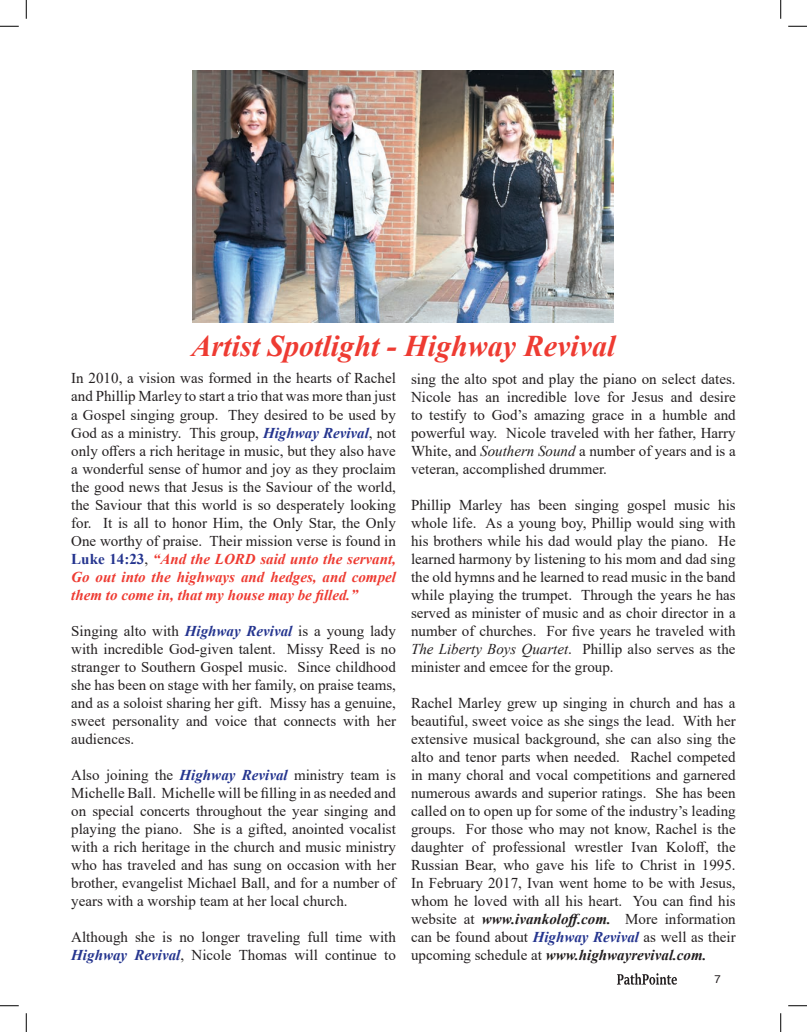
<style>
.page{position:relative;width:807px;height:1032px;background:#fff}
.page>*{position:absolute;margin:0;border:0;box-sizing:border-box;transform-origin:0 0}
.t1{font:italic 700 30px "Times New Roman";color:#ee3b32}
.t2{font:15px/18px "Times New Roman";color:#231f20;text-align:justify}
.t3{font:11.25px "Helvetica";color:#231f20}
.s1{font-weight:700;font-style:italic;color:#25358f}
.s2{font-weight:700;color:#25358f}
.s3{font-weight:700;font-style:italic;color:#ee3b32}
.s4{font-style:italic}
.s5{font-weight:700;font-style:italic}
</style>
<div class="page">
<img style="left:192px;top:71px;width:421px;height:252px">
<svg style="left:617px;top:973px;width:59px;height:11px"></svg>
<svg style="left:0;top:25px;width:19px;height:2px"></svg>
<svg style="left:788px;top:25px;width:18px;height:2px"></svg>
<svg style="left:0;top:1005px;width:19px;height:1px"></svg>
<svg style="left:788px;top:1005px;width:18px;height:1px"></svg>
<svg style="left:25px;top:0;width:2px;height:19px"></svg>
<svg style="left:25px;top:1013px;width:2px;height:18px"></svg>
<svg style="left:780px;top:0;width:1px;height:19px"></svg>
<svg style="left:780px;top:1013px;width:1px;height:18px"></svg>
<h1 class="t1" style="left:191px;top:325px;width:425px">Artist Spotlight - Highway Revival</h1>
<p class="t2" style="left:71px;top:369px;width:326px">In 2010, a vision was formed in the hearts of Rachel and Phillip Marley to start a trio that was more than just a Gospel singing group. They desired to be used by God as a ministry. This group, <span class="s1">Highway Revival</span>, not only offers a rich heritage in music, but they also have a wonderful sense of humor and joy as they proclaim the good news that Jesus is the Saviour of the world, the Saviour that this world is so desperately looking for. It is all to honor Him, the Only Star, the Only One worthy of praise. Their mission verse is found in <span class="s2">Luke 14:23</span>, <span class="s3">“And the LORD said unto the servant, Go out into the highways and hedges, and compel them to come in, that my house may be filled.”</span></p>
<p class="t2" style="left:71px;top:621px;width:326px">Singing alto with <span class="s1">Highway Revival</span> is a young lady with incredible God-given talent. Missy Reed is no stranger to Southern Gospel music. Since childhood she has been on stage with her family, on praise teams, and as a soloist sharing her gift. Missy has a genuine, sweet personality and voice that connects with her audiences.</p>
<p class="t2" style="left:71px;top:765px;width:326px">Also joining the <span class="s1">Highway Revival</span> ministry team is Michelle Ball. Michelle will be filling in as needed and on special concerts throughout the year singing and playing the piano. She is a gifted, anointed vocalist with a rich heritage in the church and music ministry who has traveled and has sung on occasion with her brother, evangelist Michael Ball, and for a number of years with a worship team at her local church.</p>
<p class="t2" style="left:71px;top:927px;width:326px">Although she is no longer traveling full time with<br><span class="s1">Highway Revival</span>, Nicole Thomas will continue to</p>
<p class="t2" style="left:411px;top:369px;width:326px">sing the alto spot and play the piano on select dates.<br>Nicole has an incredible love for Jesus and desire to testify to God’s amazing grace in a humble and powerful way. Nicole traveled with her father, Harry White, and <span class="s4">Southern Sound</span> a number of years and is a veteran, accomplished drummer.</p>
<p class="t2" style="left:411px;top:495px;width:326px">Phillip Marley has been singing gospel music his whole life. As a young boy, Phillip would sing with his brothers while his dad would play the piano. He learned harmony by listening to his mom and dad sing the old hymns and he learned to read music in the band while playing the trumpet. Through the years he has served as minister of music and as choir director in a number of churches. For five years he traveled with <span class="s4">The Liberty Boys Quartet</span>. Phillip also serves as the minister and emcee for the group.</p>
<p class="t2" style="left:411px;top:693px;width:326px">Rachel Marley grew up singing in church and has a beautiful, sweet voice as she sings the lead. With her extensive musical background, she can also sing the alto and tenor parts when needed. Rachel competed in many choral and vocal competitions and garnered numerous awards and superior ratings. She has been called on to open up for some of the industry’s leading groups. For those who may not know, Rachel is the daughter of professional wrestler Ivan Koloff, the Russian Bear, who gave his life to Christ in 1995.<br>In February 2017, Ivan went home to be with Jesus, whom he loved with all his heart. You can find his website at <span class="s5">www.ivankoloff.com.</span> More information can be found about <span class="s1">Highway Revival</span> as well as their upcoming schedule at <span class="s5">www.highwayrevival.com.</span></p>
<p class="t3" style="left:714px;top:970px;width:8px">7</p>
</div>
